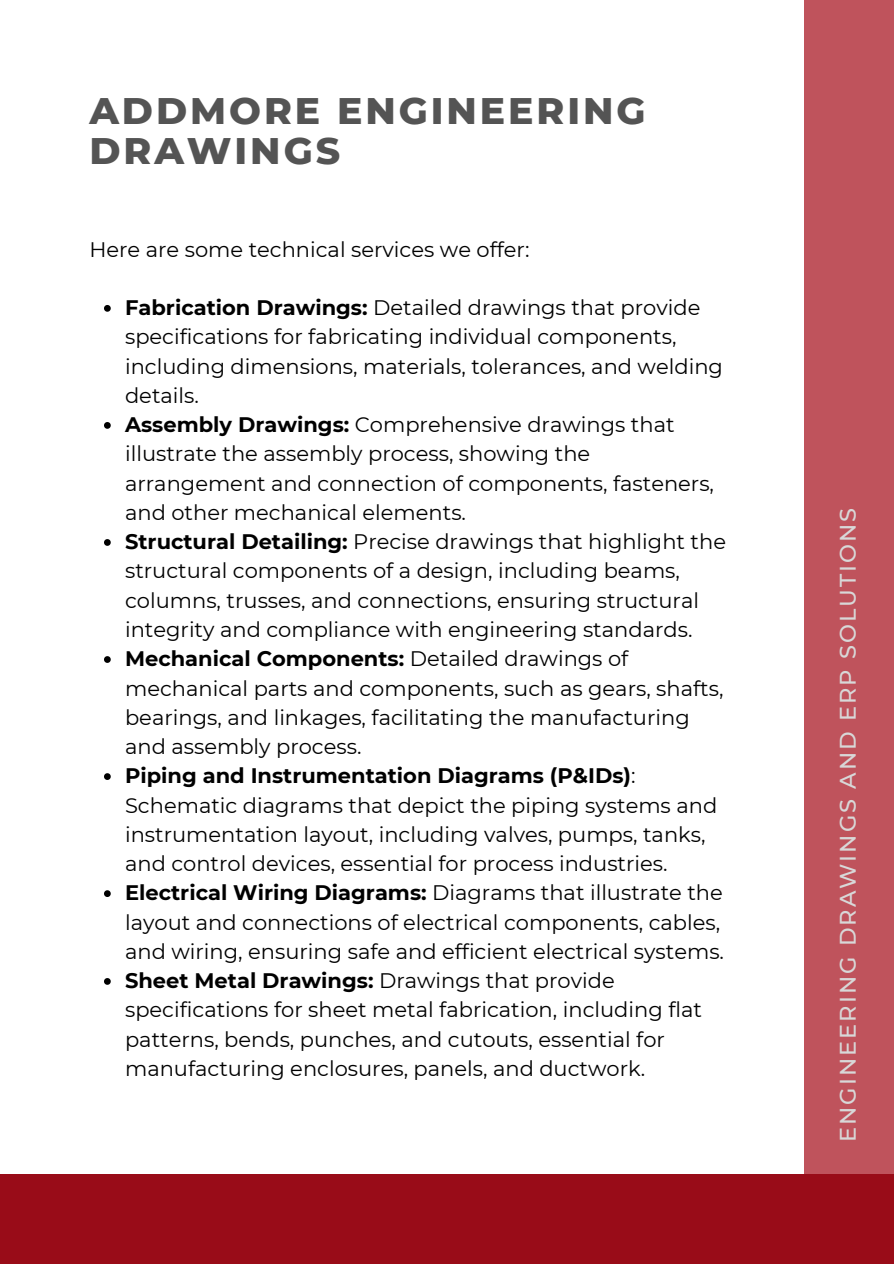
<style>
.page{position:relative;width:894px;height:1264px;background:#fff}
.page>*{position:absolute;margin:0;border:0;box-sizing:border-box;transform-origin:0 0}
.t1{font:800 37.65px/40.5px "Montserrat";letter-spacing:.08em;color:#545454}
.t2{font:500 22.5px "Montserrat";letter-spacing:.09em;color:#d8d8d8}
.t3{font:21px/29.2px "Montserrat";color:#000}
.s1{font-weight:700}
</style>
<div class="page">
<div style="left:804px;top:0;width:89px;height:1231px;background:#bf535c"></div>
<div style="left:0;top:1174px;width:893px;height:89px;background:#990c18"></div>
<svg style="left:104px;top:305px;width:7px;height:7px"></svg>
<svg style="left:104px;top:422px;width:7px;height:7px"></svg>
<svg style="left:104px;top:539px;width:7px;height:7px"></svg>
<svg style="left:104px;top:656px;width:7px;height:7px"></svg>
<svg style="left:104px;top:773px;width:7px;height:7px"></svg>
<svg style="left:104px;top:890px;width:7px;height:7px"></svg>
<svg style="left:104px;top:978px;width:7px;height:6px"></svg>
<p class="t1" style="left:89px;top:90px;width:557px">ADDMORE ENGINEERING<br>DRAWINGS</p>
<h1 class="t3" style="left:89px;top:234px;width:441px">Here are some technical services we offer:</h1>
<p class="t3" style="left:125px;top:293px;width:599px"><span class="s1">Fabrication Drawings:</span> Detailed drawings that provide specifications for fabricating individual components, including dimensions, materials, tolerances, and welding details.</p>
<p class="t3" style="left:125px;top:410px;width:590px"><span class="s1">Assembly Drawings:</span> Comprehensive drawings that illustrate the assembly process, showing the arrangement and connection of components, fasteners, and other mechanical elements.</p>
<p class="t3" style="left:125px;top:527px;width:602px"><span class="s1">Structural Detailing:</span> Precise drawings that highlight the structural components of a design, including beams, columns, trusses, and connections, ensuring structural integrity and compliance with engineering standards.</p>
<p class="t3" style="left:125px;top:644px;width:599px"><span class="s1">Mechanical Components:</span> Detailed drawings of mechanical parts and components, such as gears, shafts, bearings, and linkages, facilitating the manufacturing and assembly process.</p>
<p class="t3" style="left:125px;top:761px;width:593px"><span class="s1">Piping and Instrumentation Diagrams (P&amp;IDs)</span>:<br>Schematic diagrams that depict the piping systems and instrumentation layout, including valves, pumps, tanks, and control devices, essential for process industries.</p>
<p class="t3" style="left:125px;top:878px;width:600px"><span class="s1">Electrical Wiring Diagrams:</span> Diagrams that illustrate the layout and connections of electrical components, cables, and wiring, ensuring safe and efficient electrical systems.</p>
<p class="t3" style="left:125px;top:966px;width:578px"><span class="s1">Sheet Metal Drawings:</span> Drawings that provide specifications for sheet metal fabrication, including flat patterns, bends, punches, and cutouts, essential for manufacturing enclosures, panels, and ductwork.</p>
<h2 class="t2" style="left:833px;top:1141px;width:635px;rotate:-90deg">ENGINEERING DRAWINGS AND ERP SOLUTIONS</h2>
</div>
